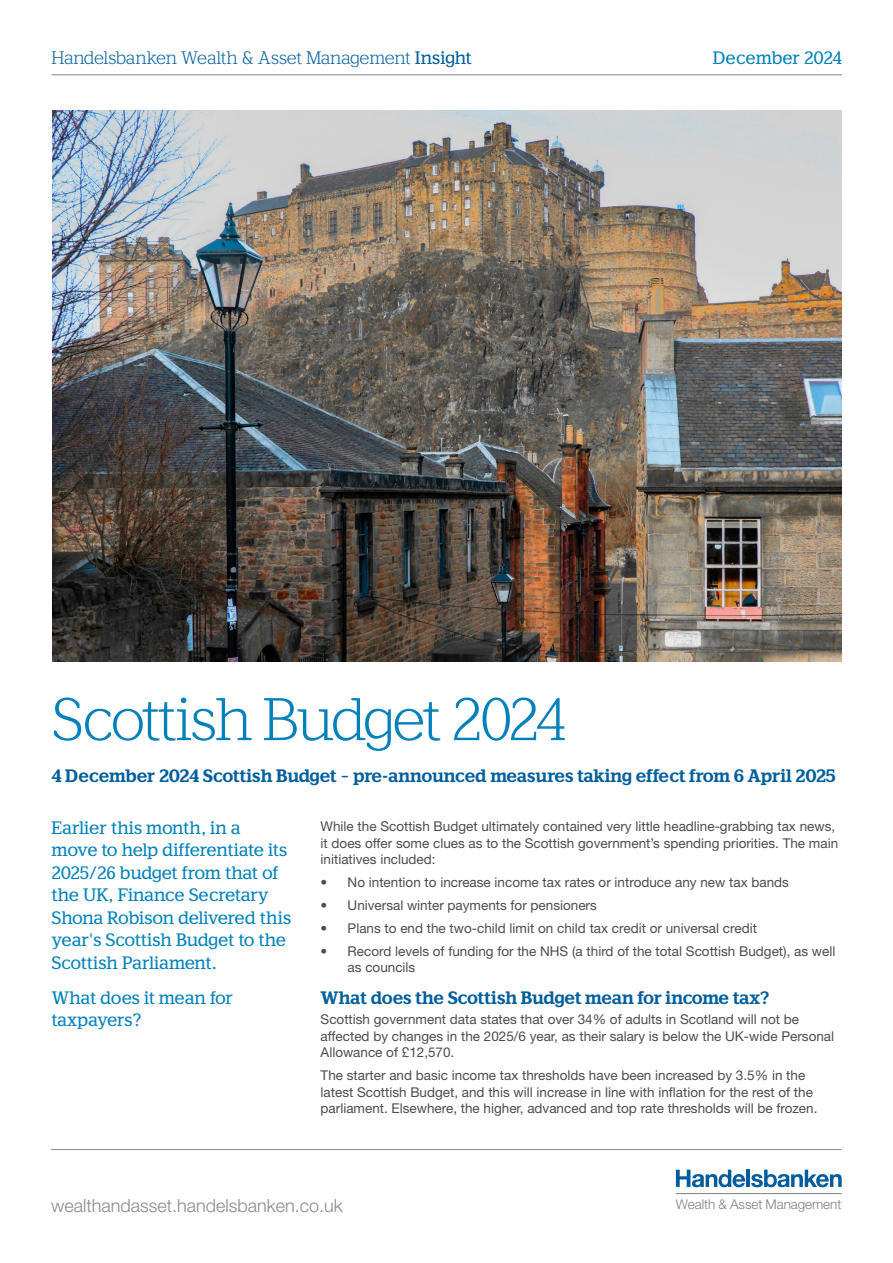
<style>
.page{position:relative;width:893px;height:1263px;background:#fff}
.page>*{position:absolute;margin:0;border:0;box-sizing:border-box;transform-origin:0 0}
.t1{font:300 60px "Handelsbanken Slabserif";letter-spacing:-.045em;color:#0081bb}
.First_Paragraph{font:18px/22.5px "Handelsbanken Slabserif";letter-spacing:-.02em;color:#0081bb}
.First_Paragraph-2{font:700 18px "Handelsbanken Slabserif";letter-spacing:-.01em;color:#005e9e}
.t2{font:300 18px "Handelsbanken Slabserif";letter-spacing:-.02em;color:#005e9e}
.First_level_sub_heading{font:700 18px "Handelsbanken Slabserif";letter-spacing:-.02em;color:#005e9e}
.t3{font:300 18px "Helvetica Neue LT Pro";color:#8a8a8e}
.Body_copy{font:13.5px/16.5px "Helvetica Neue LT Pro";color:#4b4c4d}
.t4{font:300 13.5px "Helvetica Neue LT Pro";letter-spacing:-.005em;color:#808080}
.s1{font-weight:400}
</style>
<div class="page">
<hr style="left:51px;top:1149px;width:790px;height:1px;background:#8a8a8e">
<hr style="left:746px;top:1170px;width:4px;height:17px;background:#005c9c">
<svg style="left:676px;top:1170px;width:69px;height:17px"></svg>
<svg style="left:751px;top:1170px;width:91px;height:17px"></svg>
<hr style="left:676px;top:1193px;width:166px;height:1px;background:#808080">
<hr style="left:52px;top:74px;width:790px;height:1px;background:#8a8a8e">
<img style="left:52px;top:111px;width:789px;height:550px">
<p class="t2" style="left:52px;top:47px;width:422px">Handelsbanken Wealth &amp; Asset Management <span class="s1">Insight</span></p>
<p class="First_Paragraph" style="left:713px;top:46px;width:130px">December 2024</p>
<p class="t1" style="left:52px;top:685px;width:516px">Scottish Budget 2024</p>
<p class="First_Paragraph-2" style="left:52px;top:765px;width:786px">4 December 2024 Scottish Budget – pre-announced measures taking effect from 6 April 2025</p>
<p class="First_Paragraph" style="left:52px;top:816px;width:241px">Earlier this month, in a move to help differentiate its<br>2025/26 budget from that of the UK, Finance Secretary<br>Shona Robison delivered this year's Scottish Budget to the<br>Scottish Parliament.</p>
<p class="First_Paragraph" style="left:52px;top:986px;width:183px">What does it mean for taxpayers?</p>
<p class="Body_copy" style="left:321px;top:818px;width:519px">While the Scottish Budget ultimately contained very little headline-grabbing tax news, it does offer some clues as to the Scottish government’s spending priorities. The main initiatives included:</p>
<p class="Body_copy" style="left:321px;top:873px;width:470px">• No intention to increase income tax rates or introduce any new tax bands</p>
<p class="Body_copy" style="left:321px;top:896px;width:278px">• Universal winter payments for pensioners</p>
<p class="Body_copy" style="left:321px;top:919px;width:438px">• Plans to end the two-child limit on child tax credit or universal credit</p>
<p class="Body_copy" style="left:348px;top:942px;width:489px;text-indent:-27px">• Record levels of funding for the NHS (a third of the total Scottish Budget), as well as councils</p>
<p class="First_level_sub_heading" style="left:321px;top:986px;width:451px">What does the Scottish Budget mean for income tax?</p>
<p class="Body_copy" style="left:321px;top:1011px;width:515px">Scottish government data states that over 34% of adults in Scotland will not be affected by changes in the 2025/6 year, as their salary is below the UK-wide Personal<br>Allowance of £12,570.</p>
<p class="Body_copy" style="left:321px;top:1067px;width:498px">The starter and basic income tax thresholds have been increased by 3.5% in the latest Scottish Budget, and this will increase in line with inflation for the rest of the parliament. Elsewhere, the higher, advanced and top rate thresholds will be frozen.</p>
<h2 class="t3" style="left:51px;top:1194px;width:293px">wealthandasset.handelsbanken.co.uk</h2>
<p class="t4" style="left:676px;top:1196px;width:167px">Wealth &amp; Asset Management</p>
</div>
